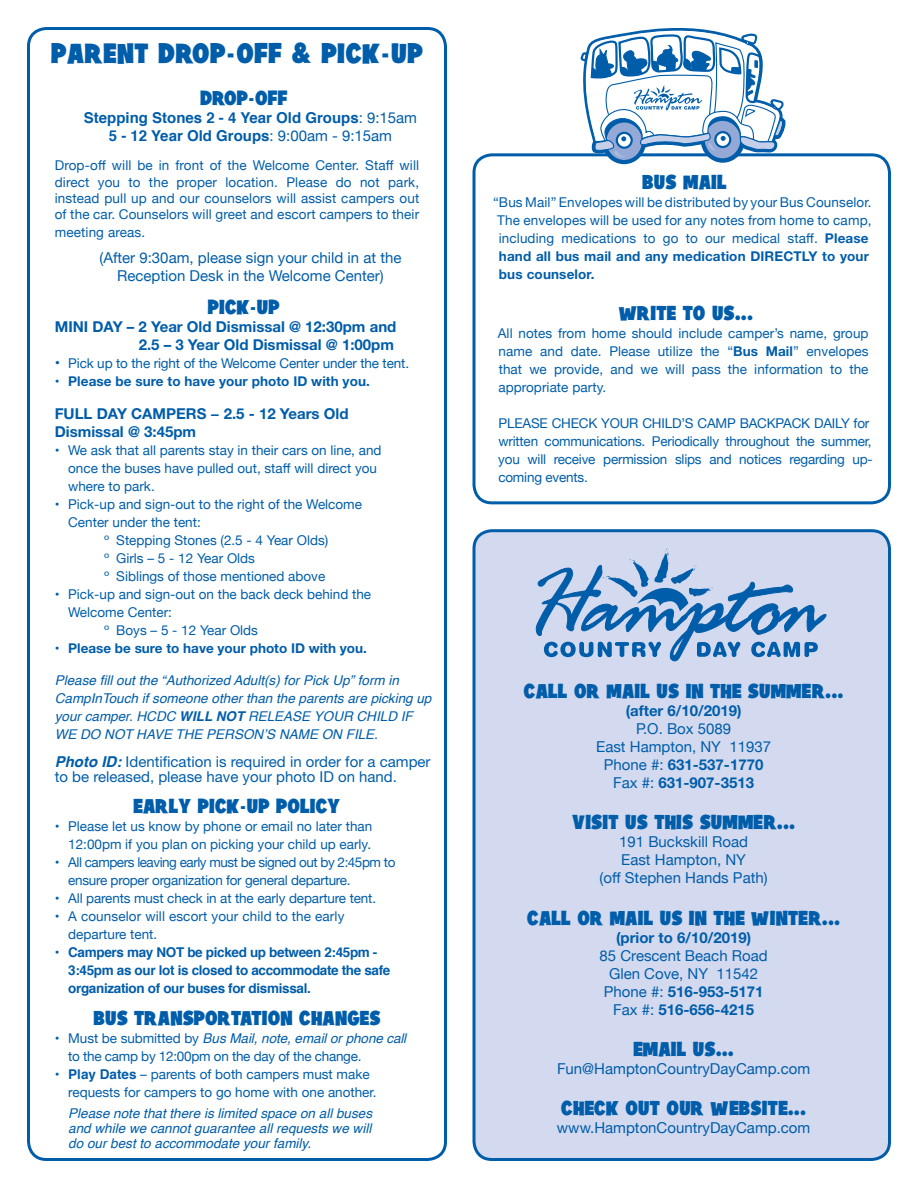
<style>
.page{position:relative;width:918px;height:1188px;background:#fff}
.page>*{position:absolute;margin:0;border:0;box-sizing:border-box;transform-origin:0 0}
.t1{font:27px "Bounce";letter-spacing:.025em;color:#005daa;scale:.9 1}
.t2{font:19.5px "Bounce";letter-spacing:.01em;color:#005daa;scale:.9 1}
.t3{font:15px/18px "Helvetica Neue";color:#005daa;text-align:center}
.t4{font:700 15px/18px "Helvetica Neue LT Std";color:#005daa;text-align:center}
.t5{font:15px/15px "Helvetica Neue LT Std";color:#005daa}
.t6{font:700 15px/18px "Helvetica";color:#005daa;text-align:center}
.t7{font:13.5px/18px "Helvetica Neue";color:#005daa}
.t8{font:italic 13.5px/18px "Helvetica";color:#005daa}
.t9{font:700 13.5px/18px "Helvetica Neue LT Std";letter-spacing:.005em;color:#005daa}
.t10{font:700 13.5px/18px "Helvetica";letter-spacing:-.025em;color:#005daa}
.t11{font:13.5px/18px "Helvetica Neue";letter-spacing:-.035em;color:#005daa}
.t12{font:13.5px "Helvetica Neue";letter-spacing:-.02em;color:#005daa}
.s1{font-family:"Helvetica Neue";font-weight:400}
.s2{font-size:15px}
.s3{font-weight:700}
.s4{font-family:"Helvetica";font-weight:700;font-style:italic}
.s5{font-family:"Helvetica Neue";font-style:normal}
.s6{font-family:"Helvetica";font-weight:700}
.s7{font-family:"Helvetica Neue LT Std";font-weight:700}
</style>
<div class="page">
<div style="left:27px;top:27px;width:420px;height:1134px;border:3px solid #005daa;border-radius:18px"></div>
<div style="left:474px;top:531px;width:416px;height:629px;background:#d3d9ee;border-radius:18px"></div>
<div style="left:472px;top:529px;width:419px;height:632px;border:3px solid #005daa;border-radius:18px"></div>
<svg style="left:535px;top:549px;width:292px;height:113px"></svg>
<div style="left:472px;top:153px;width:419px;height:351px;border:3px solid #005daa;border-radius:18px"></div>
<svg style="left:579px;top:28px;width:209px;height:137px"></svg>
<h1 class="t1" style="left:51px;top:37px;width:414px">PARENT DROP-OFF &amp; PICK-UP</h1>
<h2 class="t2" style="left:200px;top:85px;width:99px">DROP-OFF</h2>
<p class="t6" style="left:84px;top:109px;width:335px">Stepping Stones 2 - 4 Year Old Groups<span class="s1">: 9:15am<br></span>5 - 12 Year Old Groups<span class="s1">: 9:00am - 9:15am</span></p>
<p class="t7" style="left:55px;top:158px;width:366px;line-height:16.2px;text-align:justify">Drop-off will be in front of the Welcome Center. Staff will direct you to the proper location. Please do not park, instead pull up and our counselors will assist campers out of the car. Counselors will greet and escort campers to their</p>
<p class="t7" style="left:55px;top:224px;width:92px">meeting areas.</p>
<p class="t3" style="left:99px;top:249px;width:304px">(After 9:30am, please sign your child in at the<br>Reception Desk in the Welcome Center)</p>
<h2 class="t2" style="left:208px;top:294px;width:81px">PICK-UP</h2>
<p class="t4" style="left:55px;top:317px;width:343px;text-align:right">MINI DAY – 2 Year Old Dismissal @ 12:30pm and<br>2.5 – 3 Year Old Dismissal @ 1:00pm</p>
<p class="t7" style="left:55px;top:355px;width:356px"><span class="s2">•</span> Pick up to the right of the Welcome Center under the tent.</p>
<p class="t9" style="left:55px;top:371px;width:317px"><span class="s1">•</span> Please be sure to have your photo ID with you.</p>
<p class="t4" style="left:55px;top:404px;width:295px;text-align:left">FULL DAY CAMPERS − 2.5 - 12 Years Old<br>Dismissal @ 3:45pm</p>
<p class="t7" style="left:68px;top:442px;width:315px;text-indent:-14px">• We ask that all parents stay in their cars on line, and once the buses have pulled out, staff will direct you where to park.</p>
<p class="t7" style="left:55px;top:496px;width:309px">• Pick-up and sign-out to the right of the Welcome</p>
<p class="t7" style="left:68px;top:514px;width:134px">Center under the tent:</p>
<p class="t7" style="left:104px;top:532px;width:226px">º Stepping Stones (2.5 - 4 Year Olds)</p>
<p class="t7" style="left:104px;top:549px;width:152px">º Girls – 5 - 12 Year Olds</p>
<p class="t7" style="left:104px;top:567px;width:223px">º Siblings of those mentioned above</p>
<p class="t7" style="left:55px;top:585px;width:318px">• Pick-up and sign-out on the back deck behind the</p>
<p class="t7" style="left:68px;top:603px;width:105px">Welcome Center:</p>
<p class="t7" style="left:104px;top:621px;width:155px">º Boys – 5 - 12 Year Olds</p>
<p class="t9" style="left:55px;top:638px;width:314px"><span class="s1">•</span> Please be sure to have your photo ID with you.</p>
<p class="t8" style="left:55px;top:672px;width:378px">Please fill out the “Authorized Adult(s) for Pick Up” form in CampInTouch if someone other than the parents are picking up your camper. HCDC <span class="s3">WILL NOT</span> RELEASE YOUR CHILD IF WE DO NOT HAVE THE PERSON’S NAME ON FILE.</p>
<p class="t5" style="left:55px;top:754px;width:377px"><span class="s4">Photo ID:</span> Identification is required in order for a camper to be released, please have your photo ID on hand.</p>
<h2 class="t2" style="left:134px;top:794px;width:231px">EARLY PICK-UP POLICY</h2>
<p class="t7" style="left:55px;top:818px;width:319px;text-align:right">• Please let us know by phone or email no later than<br>12:00pm if you plan on picking your child up early.</p>
<p class="t11" style="left:68px;top:854px;width:329px;text-indent:-14px">• All campers leaving early must be signed out by 2:45pm to ensure proper organization for general departure.</p>
<p class="t7" style="left:55px;top:890px;width:323px">• All parents must check in at the early departure tent.</p>
<p class="t7" style="left:68px;top:908px;width:278px;text-indent:-14px">• A counselor will escort your child to the early departure tent.</p>
<p class="t10" style="left:68px;top:943px;width:324px;text-indent:-14px">• Campers may NOT be picked up between 2:45pm -<br>3:45pm as our lot is closed to accommodate the safe organization of our buses for dismissal.</p>
<h2 class="t2" style="left:94px;top:1005px;width:320px">BUS TRANSPORTATION CHANGES</h2>
<p class="t8" style="left:55px;top:1029px;width:353px"><span class="s5">• Must be submitted by</span> Bus Mail, note, email or phone call</p>
<p class="t12" style="left:68px;top:1046px;width:295px">to the camp by 12:00pm on the day of the change.</p>
<p class="t7" style="left:68px;top:1066px;width:310px;text-indent:-14px">• <span class="s6">Play Dates</span> – parents of both campers must make requests for campers to go home with one another.</p>
<p class="t8" style="left:68px;top:1106px;width:305px;line-height:15px;text-align:justify">Please note that there is limited space on all buses and while we cannot guarantee all requests we will do our best to accommodate your family.</p>
<h2 class="t2" style="left:642px;top:170px;width:95px">BUS MAIL</h2>
<p class="t7" style="left:493px;top:194px;width:380px;text-align:center">“Bus Mail” Envelopes will be distributed by your Bus Counselor.<br>The envelopes will be used for any notes from home to camp, including medications to go to our medical staff. <span class="s7">Please</span></p>
<p class="t9" style="left:499px;top:247px;width:372px">hand all bus mail and any medication DIRECTLY to your bus counselor.</p>
<h2 class="t2" style="left:619px;top:301px;width:151px">WRITE TO US...</h2>
<p class="t7" style="left:498px;top:325px;width:372px;text-align:justify">All notes from home should include camper’s name, group name and date. Please utilize the “<span class="s7">Bus Mail</span>” envelopes that we provide, and we will pass the information to the appropriate party.</p>
<p class="t7" style="left:498px;top:415px;width:376px">PLEASE CHECK YOUR CHILD’S CAMP BACKPACK DAILY for written communications. Periodically throughout the summer, you will receive permission slips and notices regarding up&shy;coming events.</p>
<h2 class="t2" style="left:524px;top:678px;width:357px">CALL OR MAIL US IN THE SUMMER...</h2>
<p class="t4" style="left:626px;top:701px;width:117px">(after 6/10/2019)</p>
<p class="t3" style="left:596px;top:720px;width:176px">P.O. Box 5089<br>East Hampton, NY 11937</p>
<p class="t4" style="left:604px;top:755px;width:161px"><span class="s1">Phone #:</span> 631-537-1770<br><span class="s1">Fax #:</span> 631-907-3513</p>
<h2 class="t2" style="left:572px;top:810px;width:250px">VISIT US THIS SUMMER...</h2>
<p class="t3" style="left:600px;top:834px;width:170px">191 Buckskill Road<br>East Hampton, NY<br>(off Stephen Hands Path)</p>
<h2 class="t2" style="left:527px;top:905px;width:349px">CALL OR MAIL US IN THE WINTER...</h2>
<p class="t4" style="left:616px;top:928px;width:137px">(prior to 6/10/2019)</p>
<p class="t3" style="left:600px;top:947px;width:170px">85 Crescent Beach Road<br>Glen Cove, NY 11542</p>
<p class="t4" style="left:604px;top:982px;width:161px"><span class="s1">Phone #:</span> 516-953-5171<br><span class="s1">Fax #:</span> 516-656-4215</p>
<h2 class="t2" style="left:633px;top:1037px;width:113px">EMAIL US...</h2>
<p class="t3" style="left:557px;top:1060px;width:255px">Fun@HamptonCountryDayCamp.com</p>
<h2 class="t2" style="left:561px;top:1096px;width:274px">CHECK OUT OUR WEBSITE...</h2>
<p class="t3" style="left:557px;top:1120px;width:255px">www.HamptonCountryDayCamp.com</p>
</div>
